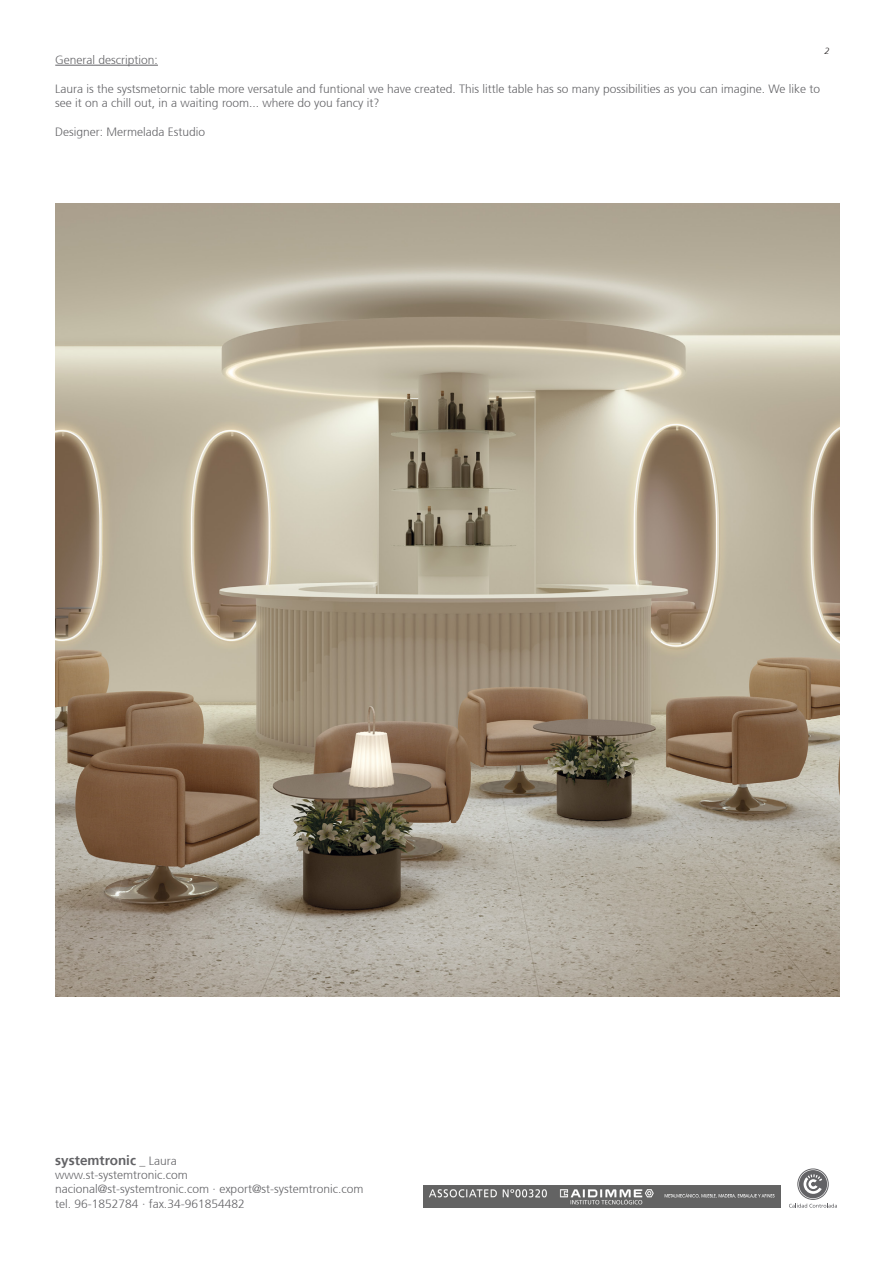
<style>
.page{position:relative;width:893px;height:1263px;background:#fff}
.page>*{position:absolute;margin:0;border:0;box-sizing:border-box;transform-origin:0 0}
.t1{font:700 13.5px "Frutiger 65";color:#636366}
.texto_descriptivo_de{font:300 12px/14.4px "Frutiger 45";color:#636366}
.t2{font:italic 300 9px "Frutiger 46";color:#231f20}
.s1{font-size:12px}
.s2{font-family:"Frutiger 45";font-weight:300;font-size:12px}
</style>
<div class="page">
<img style="left:55px;top:203px;width:784px;height:793px">
<svg style="left:789px;top:1203px;width:48px;height:5px"></svg>
<div style="left:798px;top:1169px;width:30px;height:30px;border:1px solid #636366;border-radius:50%"></div>
<div style="left:799px;top:1170px;width:28px;height:28px;background:#636366;border-radius:50%"></div>
<svg style="left:803px;top:1174px;width:19px;height:20px"></svg>
<img style="left:423px;top:1185px;width:357px;height:23px">
<hr style="left:55px;top:65px;width:103px;height:1px;background:#636366">
<p class="t2" style="left:824px;top:45px;width:7px">2</p>
<p class="texto_descriptivo_de" style="left:55px;top:53px;width:104px">General description:</p>
<p class="texto_descriptivo_de" style="left:55px;top:82px;width:766px">Laura is the systsmetornic table more versatule and funtional we have created. This little table has so many possibilities as you can imagine. We like to see it on a chill out, in a waiting room... where do you fancy it?</p>
<p class="texto_descriptivo_de" style="left:55px;top:125px;width:152px">Designer: Mermelada Estudio</p>
<p class="t1" style="left:55px;top:1152px;width:123px">systemtronic <span class="s1">_</span> <span class="s2">Laura</span></p>
<p class="texto_descriptivo_de" style="left:55px;top:1168px;width:134px">www.st-systemtronic.com</p>
<p class="texto_descriptivo_de" style="left:55px;top:1182px;width:310px">nacional@st-systemtronic.com · export@st-systemtronic.com</p>
<p class="texto_descriptivo_de" style="left:55px;top:1196px;width:191px">tel. 96-1852784 · fax.34-961854482</p>
</div>
